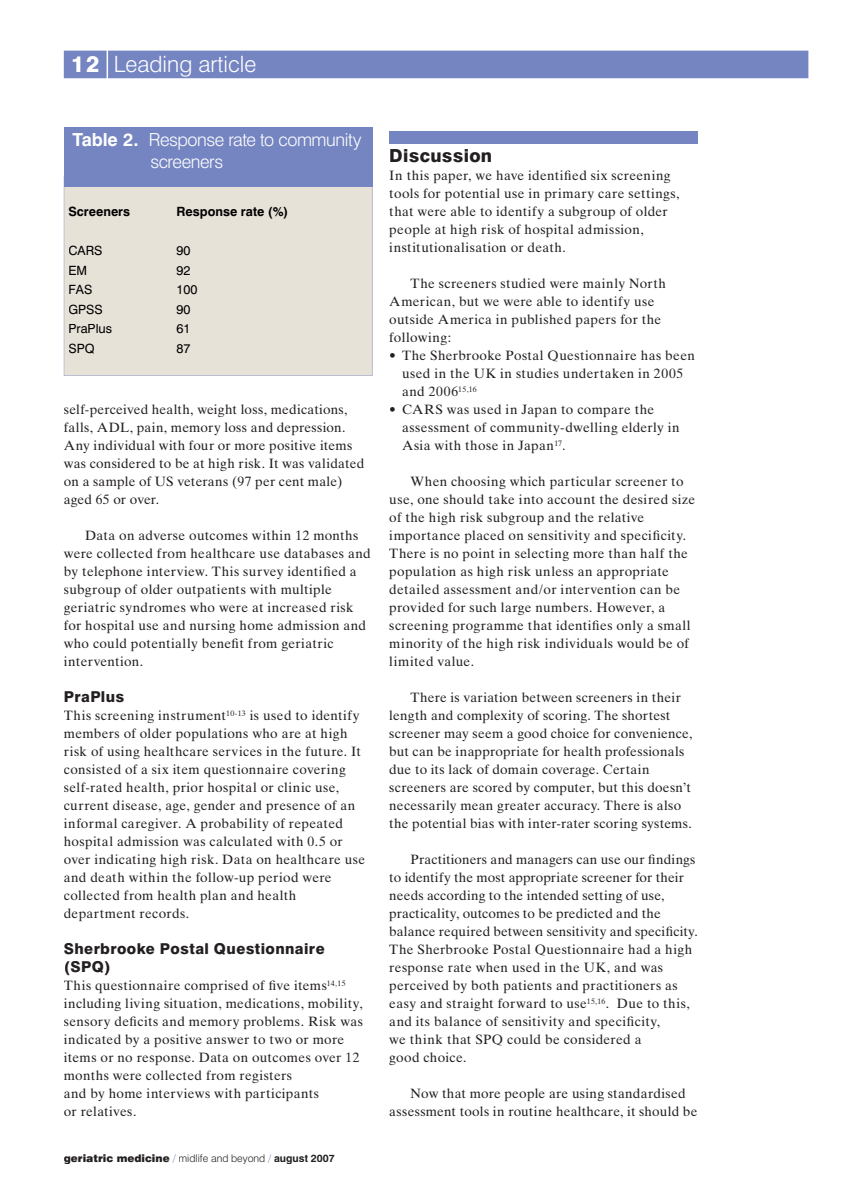
<style>
.page{position:relative;width:851px;height:1191px;background:#fff}
.page>*{position:absolute;margin:0;border:0;box-sizing:border-box;transform-origin:0 0}
.t1{font:300 22.5px "Swiss 721 BT";color:#fff}
.t2{font:300 18px/21.6px "Swiss 721 BT";letter-spacing:-.025em;color:#fff}
.t3{font:800 18px "Swiss 721 BT";letter-spacing:.015em;color:#231f20}
.t4{font:800 15px/18px "Swiss 721 BT";letter-spacing:.025em;color:#231f20}
.t5{font:13.5px/18px "Times Ten";letter-spacing:.025em;color:#231f20}
.t6{font:12.75px "Swiss 721 BT";color:#000}
.t7{font:700 12.75px "Swiss 721 BT";color:#000}
.t8{font:900 10.5px "Swiss 721 BT";color:#231f20}
.s1{font-weight:800}
.s2{font-weight:700}
.s3{font-weight:300;color:#7585c1}
.s4{font-weight:300}
</style>
<div class="page">
<div style="left:389px;top:131px;width:308px;height:13px;background:#7585c1"></div>
<div style="left:64px;top:51px;width:744px;height:27px;background:#7585c1"></div>
<div style="left:64px;top:187px;width:308px;height:189px;background:#e7e2d8"></div>
<div style="left:64px;top:128px;width:308px;height:59px;background:#7585c1"></div>
<h1 class="t1" style="left:71px;top:50px;width:187px"><span class="s1">12</span> Leading article</h1>
<h2 class="t2" style="left:150px;top:129px;width:212px;text-indent:-78px"><span class="s2">Table 2.</span> Response rate to community screeners</h2>
<p class="t7" style="left:68px;top:204px;width:63px">Screeners</p>
<p class="t7" style="left:176px;top:204px;width:113px">Response rate (%)</p>
<p class="t6" style="left:68px;top:243px;width:35px">CARS</p>
<p class="t6" style="left:176px;top:243px;width:15px">90</p>
<p class="t6" style="left:68px;top:262px;width:20px">EM</p>
<p class="t6" style="left:176px;top:262px;width:15px">92</p>
<p class="t6" style="left:68px;top:282px;width:25px">FAS</p>
<p class="t6" style="left:176px;top:282px;width:22px">100</p>
<p class="t6" style="left:68px;top:301px;width:36px">GPSS</p>
<p class="t6" style="left:176px;top:301px;width:15px">90</p>
<p class="t6" style="left:68px;top:321px;width:45px">PraPlus</p>
<p class="t6" style="left:176px;top:321px;width:15px">61</p>
<p class="t6" style="left:68px;top:341px;width:28px">SPQ</p>
<p class="t6" style="left:176px;top:341px;width:15px">87</p>
<p class="t5" style="left:64px;top:400px;width:302px">self-perceived health, weight loss, medications, falls, ADL, pain, memory loss and depression.<br>Any individual with four or more positive items was considered to be at high risk. It was validated on a sample of US veterans (97 per cent male) aged 65 or over.</p>
<p class="t5" style="left:64px;top:526px;width:308px;text-indent:21px">Data on adverse outcomes within 12 months were collected from healthcare use databases and by telephone interview. This survey identified a subgroup of older outpatients with multiple geriatric syndromes who were at increased risk for hospital use and nursing home admission and who could potentially benefit from geriatric intervention.</p>
<p class="t4" style="left:64px;top:688px;width:62px">PraPlus</p>
<p class="t5" style="left:64px;top:706px;width:303px">This screening instrument<sup>10-13</sup> is used to identify members of older populations who are at high risk of using healthcare services in the future. It consisted of a six item questionnaire covering self-rated health, prior hospital or clinic use, current disease, age, gender and presence of an informal caregiver. A probability of repeated hospital admission was calculated with 0.5 or over indicating high risk. Data on healthcare use and death within the follow-up period were collected from health plan and health department records.</p>
<p class="t4" style="left:64px;top:940px;width:262px">Sherbrooke Postal Questionnaire (SPQ)</p>
<p class="t5" style="left:64px;top:976px;width:301px">This questionnaire comprised of five items<sup>14,15 </sup>including living situation, medications, mobility, sensory deficits and memory problems. Risk was indicated by a positive answer to two or more items or no response. Data on outcomes over 12 months were collected from registers<br>and by home interviews with participants<br>or relatives.</p>
<p class="t8" style="left:64px;top:1151px;width:272px">geriatric medicine <span class="s3">/</span> <span class="s4">midlife and beyond</span> <span class="s3">/</span> <span class="s2">august 2007</span></p>
<h2 class="t3" style="left:389px;top:145px;width:104px">Discussion</h2>
<p class="t5" style="left:389px;top:166px;width:292px">In this paper, we have identified six screening tools for potential use in primary care settings, that were able to identify a subgroup of older people at high risk of hospital admission, institutionalisation or death.</p>
<p class="t5" style="left:389px;top:274px;width:278px;text-indent:21px">The screeners studied were mainly North American, but we were able to identify use outside America in published papers for the following:</p>
<p class="t5" style="left:402px;top:346px;width:294px;text-indent:-13px">• The Sherbrooke Postal Questionnaire has been used in the UK in studies undertaken in 2005 and 2006<sup>15,16</sup></p>
<p class="t5" style="left:402px;top:400px;width:279px;text-indent:-13px">• CARS was used in Japan to compare the assessment of community-dwelling elderly in<br>Asia with those in Japan<sup>17</sup>.</p>
<p class="t5" style="left:389px;top:472px;width:307px;text-indent:21px">When choosing which particular screener to use, one should take into account the desired size of the high risk subgroup and the relative importance placed on sensitivity and specificity.<br>There is no point in selecting more than half the population as high risk unless an appropriate detailed assessment and/or intervention can be provided for such large numbers. However, a screening programme that identifies only a small minority of the high risk individuals would be of limited value.</p>
<p class="t5" style="left:389px;top:688px;width:305px;text-indent:21px">There is variation between screeners in their length and complexity of scoring. The shortest screener may seem a good choice for convenience, but can be inappropriate for health professionals due to its lack of domain coverage. Certain screeners are scored by computer, but this doesn’t necessarily mean greater accuracy. There is also the potential bias with inter-rater scoring systems.</p>
<p class="t5" style="left:389px;top:850px;width:310px;text-indent:21px">Practitioners and managers can use our findings to identify the most appropriate screener for their needs according to the intended setting of use, practicality, outcomes to be predicted and the balance required between sensitivity and specificity.<br>The Sherbrooke Postal Questionnaire had a high response rate when used in the UK, and was perceived by both patients and practitioners as easy and straight forward to use<sup>15,16</sup>. Due to this, and its balance of sensitivity and specificity,<br>we think that SPQ could be considered a<br>good choice.</p>
<p class="t5" style="left:389px;top:1084px;width:309px;text-indent:21px">Now that more people are using standardised assessment tools in routine healthcare, it should be</p>
</div>
